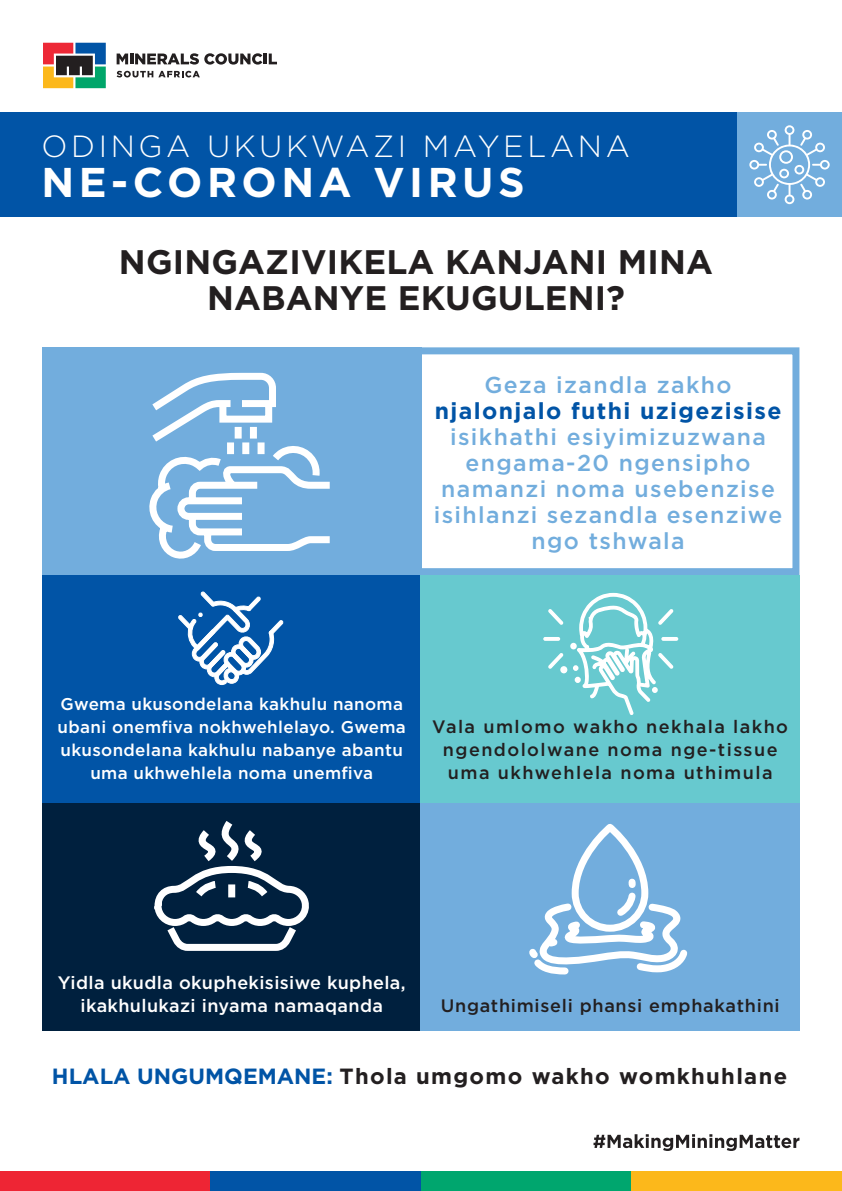
<style>
.page{position:relative;width:842px;height:1191px;background:#fff}
.page>*{position:absolute;margin:0;border:0;box-sizing:border-box;transform-origin:0 0}
.Body_copy_2019{font:700 41.6px "Gotham";letter-spacing:.11em;color:#fff}
.Body_copy_2019-2{font:700 34px/36px "Gotham";letter-spacing:.005em;color:#231f20;text-align:center}
.Body_copy_2019-3{font:300 30.6px "Gotham";letter-spacing:.12em;color:#fff}
.Body_copy_2019-4{font:500 23px/26px "Gotham";letter-spacing:.06em;color:#72addd;text-align:center}
.Body_copy_2019-5{font:700 22px "Gotham";letter-spacing:.06em;color:#231f20}
.Body_copy_2019-6{font:500 18px/23px "Gotham";letter-spacing:.08em;color:#231f20;text-align:center}
.Body_copy_2019-7{font:500 18px/23px "Gotham";letter-spacing:.02em;color:#fff;text-align:center}
.Body_copy_2019-8{font:500 18px "Gotham";letter-spacing:.04em;color:#231f20}
.Body_copy_2019-9{font:500 17px/23px "Gotham";letter-spacing:.02em;color:#fff;text-align:center}
.s1{font-weight:700;color:#0154a6}
.s2{color:#0154a6}
</style>
<div class="page">
<div style="left:405px;top:347px;width:394px;height:228px;border:7px solid #72addd"></div>
<div style="left:43px;top:347px;width:379px;height:228px;background:#72addd"></div>
<div style="left:43px;top:575px;width:379px;height:228px;background:#0154a6"></div>
<div style="left:43px;top:803px;width:379px;height:227px;background:#00203e"></div>
<div style="left:420px;top:575px;width:379px;height:228px;background:#67c9cf"></div>
<div style="left:420px;top:803px;width:379px;height:227px;background:#72addd"></div>
<svg style="left:593px;top:1134px;width:206px;height:17px"></svg>
<div style="left:0;top:1171px;width:210px;height:20px;background:#ee2534"></div>
<div style="left:211px;top:1171px;width:210px;height:20px;background:#0154a6"></div>
<div style="left:421px;top:1171px;width:211px;height:20px;background:#00a66e"></div>
<div style="left:632px;top:1171px;width:210px;height:20px;background:#fcb81b"></div>
<svg style="left:43px;top:43px;width:63px;height:45px;background:#787462"></svg>
<svg style="left:117px;top:53px;width:160px;height:12px"></svg>
<svg style="left:117px;top:71px;width:83px;height:6px"></svg>
<div style="left:0;top:112px;width:842px;height:105px;background:#0154a6"></div>
<div style="left:737px;top:112px;width:105px;height:105px;background:#72addd"></div>
<svg style="left:749px;top:125px;width:81px;height:79px"></svg>
<svg style="left:154px;top:821px;width:154px;height:130px"></svg>
<svg style="left:149px;top:372px;width:181px;height:187px"></svg>
<svg style="left:529px;top:823px;width:159px;height:152px"></svg>
<svg style="left:178px;top:591px;width:106px;height:94px"></svg>
<svg style="left:542px;top:567px;width:137px;height:148px"></svg>
<p class="Body_copy_2019-3" style="left:41px;top:127px;width:590px">ODINGA UKUKWAZI MAYELANA</p>
<p class="Body_copy_2019" style="left:41px;top:158px;width:485px">NE-CORONA VIRUS</p>
<p class="Body_copy_2019-2" style="left:119px;top:243px;width:596px">NGINGAZIVIKELA KANJANI MINA<br>NABANYE EKUGULENI?</p>
<p class="Body_copy_2019-4" style="left:434px;top:372px;width:350px">Geza izandla zakho <span class="s1">njalonjalo futhi uzigezisise </span>isikhathi esiyimizuzwana engama-20 ngensipho namanzi noma usebenzise isihlanzi sezandla esenziwe ngo tshwala</p>
<p class="Body_copy_2019-9" style="left:58px;top:692px;width:350px">Gwema ukusondelana kakhulu nanoma ubani onemfiva nokhwehlelayo. Gwema ukusondelana kakhulu nabanye abantu uma ukhwehlela noma unemfiva</p>
<p class="Body_copy_2019-6" style="left:432px;top:715px;width:357px">Vala umlomo wakho nekhala lakho ngendololwane noma nge-tissue uma ukhwehlela noma uthimula</p>
<p class="Body_copy_2019-7" style="left:58px;top:970px;width:349px">Yidla ukudla okuphekisisiwe kuphela, ikakhulukazi inyama namaqanda</p>
<p class="Body_copy_2019-8" style="left:441px;top:993px;width:340px">Ungathimiseli phansi emphakathini</p>
<p class="Body_copy_2019-5" style="left:52px;top:1063px;width:737px"><span class="s2">HLALA UNGUMQEMANE:</span> Thola umgomo wakho womkhuhlane</p>
</div>
